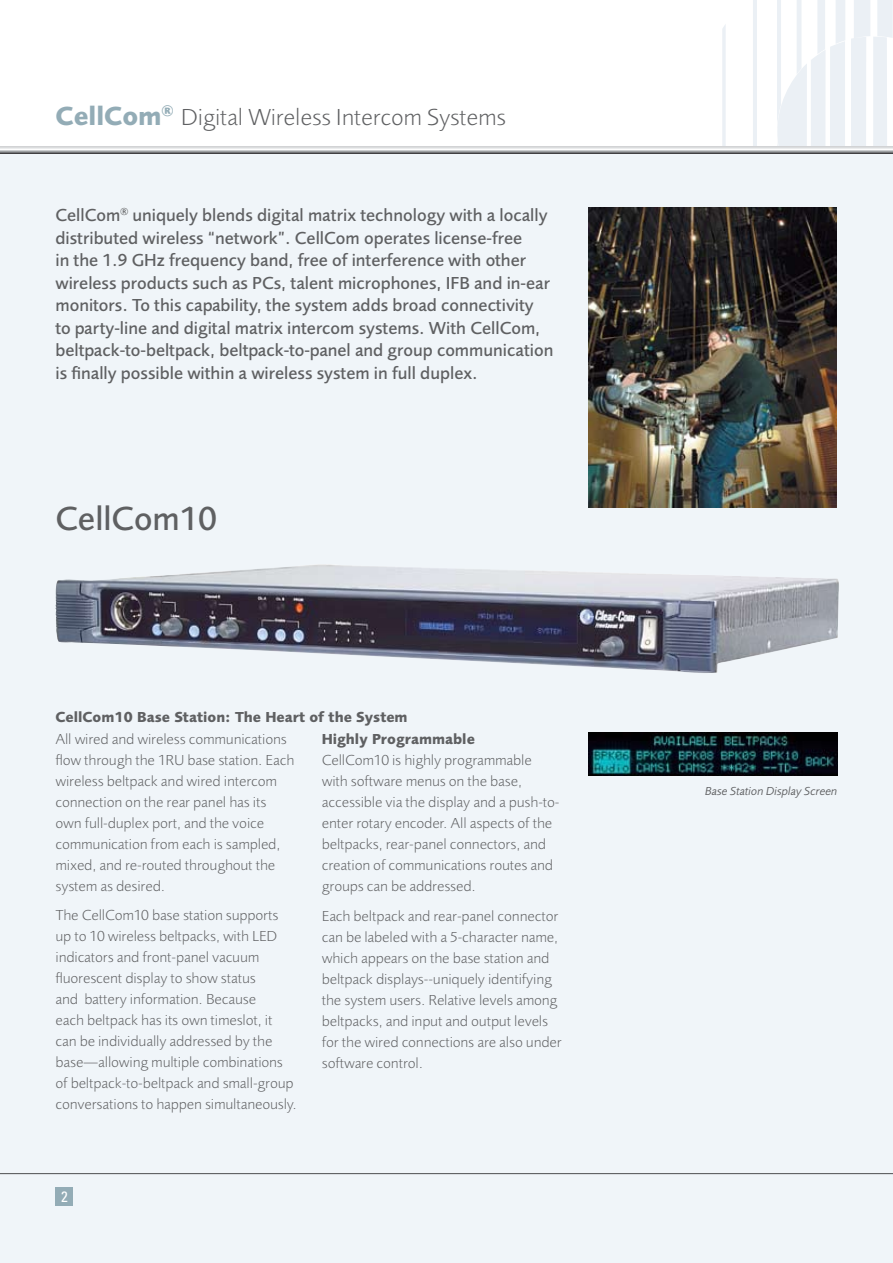
<style>
.page{position:relative;width:893px;height:1263px;background:#fff}
.page>*{position:absolute;margin:0;border:0;box-sizing:border-box;transform-origin:0 0}
.t1{font:500 34.5px "Foundry Sans";color:#5f6062}
.t2{font:300 24px "Foundry Sans";color:#5f6062}
.t3{font:500 18px/22.5px "Foundry Sans";color:#5f6062}
.t4{font:300 15px/21px "Foundry Sans";color:#5f6062}
.t5{font:700 15px "Foundry Sans";color:#5f6062}
.t6{font:condensed 15px "Univers";color:#fff}
.t7{font:italic 12px "Foundry Sans";color:#5f6062}
.s1{font-weight:700;font-size:27px;color:#93acb6}
</style>
<div class="page">
<div style="left:0;top:153px;width:893px;height:1110px;background:#f0f5f9"></div>
<hr style="left:0;top:1173px;width:893px;height:1px;background:#5f6062">
<svg style="left:851px;top:0;width:42px;height:146px"></svg>
<svg style="left:753px;top:0;width:4px;height:146px"></svg>
<svg style="left:722px;top:24px;width:4px;height:122px"></svg>
<svg style="left:777px;top:0;width:68px;height:146px"></svg>
<svg style="left:0;top:146px;width:893px;height:7px;background:#c7c8ca"></svg>
<div style="left:56px;top:1188px;width:17px;height:18px;background:#93acb6"></div>
<img style="left:588px;top:207px;width:248px;height:301px">
<img style="left:588px;top:733px;width:249px;height:42px">
<img style="left:55px;top:564px;width:784px;height:109px">
<h2 class="t2" style="left:56px;top:103px;width:452px"><span class="s1">CellCom</span><sup>®</sup> Digital Wireless Intercom Systems</h2>
<p class="t3" style="left:55px;top:204px;width:500px">CellCom<sup>®</sup> uniquely blends digital matrix technology with a locally distributed wireless “network”. CellCom operates license-free<br>in the 1.9 GHz frequency band, free of interference with other wireless products such as PCs, talent microphones, IFB and in-ear monitors. To this capability, the system adds broad connectivity to party-line and digital matrix intercom systems. With CellCom, beltpack-to-beltpack, beltpack-to-panel and group communication is finally possible within a wireless system in full duplex.</p>
<h1 class="t1" style="left:55px;top:498px;width:163px">CellCom10</h1>
<p class="t5" style="left:55px;top:708px;width:354px">CellCom10 Base Station: The Heart of the System</p>
<p class="t4" style="left:55px;top:728px;width:240px">All wired and wireless communications flow through the 1RU base station. Each wireless beltpack and wired intercom connection on the rear panel has its own full-duplex port, and the voice communication from each is sampled, mixed, and re-routed throughout the system as desired.</p>
<p class="t4" style="left:55px;top:905px;width:243px">The CellCom10 base station supports up to 10 wireless beltpacks, with LED indicators and front-panel vacuum fluorescent display to show status<br>and battery information. Because<br>each beltpack has its own timeslot, it can be individually addressed by the base—allowing multiple combinations of beltpack-to-beltpack and small-group conversations to happen simultaneously.</p>
<p class="t5" style="left:322px;top:730px;width:155px">Highly Programmable</p>
<p class="t4" style="left:322px;top:749px;width:239px">CellCom10 is highly programmable with software menus on the base, accessible via the display and a push-to&shy;enter rotary encoder. All aspects of the beltpacks, rear-panel connectors, and creation of communications routes and groups can be addressed.</p>
<p class="t4" style="left:322px;top:905px;width:241px">Each beltpack and rear-panel connector can be labeled with a 5-character name, which appears on the base station and beltpack displays--uniquely identifying the system users. Relative levels among beltpacks, and input and output levels for the wired connections are also under software control.</p>
<p class="t6" style="left:61px;top:1187px;width:8px">2</p>
<p class="t7" style="left:705px;top:784px;width:134px">Base Station Display Screen</p>
</div>
